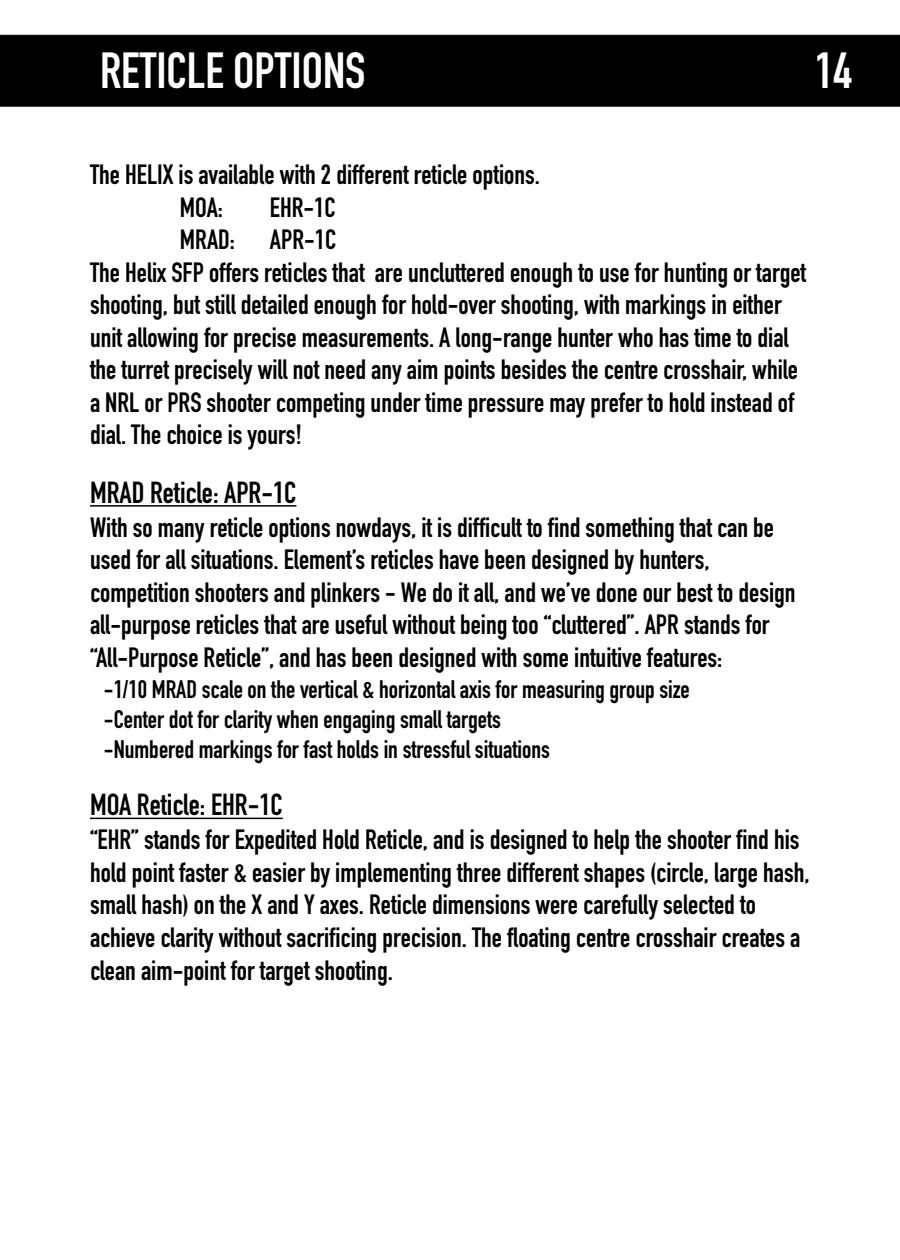
<style>
.page{position:relative;width:900px;height:1260px;background:#fff}
.page>*{position:absolute;margin:0;border:0;box-sizing:border-box;transform-origin:0 0}
.t1{font:700 50px "DIN Condensed";color:#fff}
.t2{font:700 30px "DIN Condensed";color:#000}
.t3{font:700 27.5px/32.5px "DIN Condensed";color:#000}
.t4{font:700 25px/30px "DIN Condensed";color:#000}
</style>
<div class="page">
<hr style="left:90px;top:505px;width:206px;height:2px;background:#000">
<hr style="left:90px;top:818px;width:193px;height:1px;background:#000">
<div style="left:0;top:34px;width:900px;height:74px;background:#000"></div>
<h1 class="t1" style="left:100px;top:37px;width:267px">RETICLE OPTIONS</h1>
<h1 class="t1" style="left:815px;top:37px;width:39px">14</h1>
<p class="t3" style="left:180px;top:158px;width:361px;text-indent:-90px">The HELIX is available with 2 different reticle options.<br>MOA:</p>
<p class="t3" style="left:270px;top:191px;width:67px">EHR-1C</p>
<p class="t3" style="left:90px;top:223px;width:718px;text-indent:180px">APR-1C<br>The Helix SFP offers reticles that are uncluttered enough to use for hunting or target shooting, but still detailed enough for hold-over shooting, with markings in either unit allowing for precise measurements. A long-range hunter who has time to dial the turret precisely will not need any aim points besides the centre crosshair, while a NRL or PRS shooter competing under time pressure may prefer to hold instead of dial. The choice is yours!</p>
<p class="t2" style="left:90px;top:472px;width:208px">MRAD Reticle: APR-1C</p>
<p class="t3" style="left:90px;top:511px;width:707px">With so many reticle options nowdays, it is difficult to find something that can be used for all situations. Element’s reticles have been designed by hunters, competition shooters and plinkers - We do it all, and we’ve done our best to design all-purpose reticles that are useful without being too “cluttered”. APR stands for “All-Purpose Reticle”, and has been designed with some intuitive features:</p>
<p class="t4" style="left:104px;top:674px;width:587px">-1/10 MRAD scale on the vertical &amp; horizontal axis for measuring group size -Center dot for clarity when engaging small targets<br>-Numbered markings for fast holds in stressful situations</p>
<p class="t2" style="left:90px;top:785px;width:194px">MOA Reticle: EHR-1C</p>
<p class="t3" style="left:90px;top:823px;width:721px">“EHR” stands for Expedited Hold Reticle, and is designed to help the shooter find his hold point faster &amp; easier by implementing three different shapes (circle, large hash, small hash) on the X and Y axes. Reticle dimensions were carefully selected to achieve clarity without sacrificing precision. The floating centre crosshair creates a clean aim-point for target shooting.</p>
<p class="t3" style="left:180px;top:223px;width:57px">MRAD:</p>
</div>
